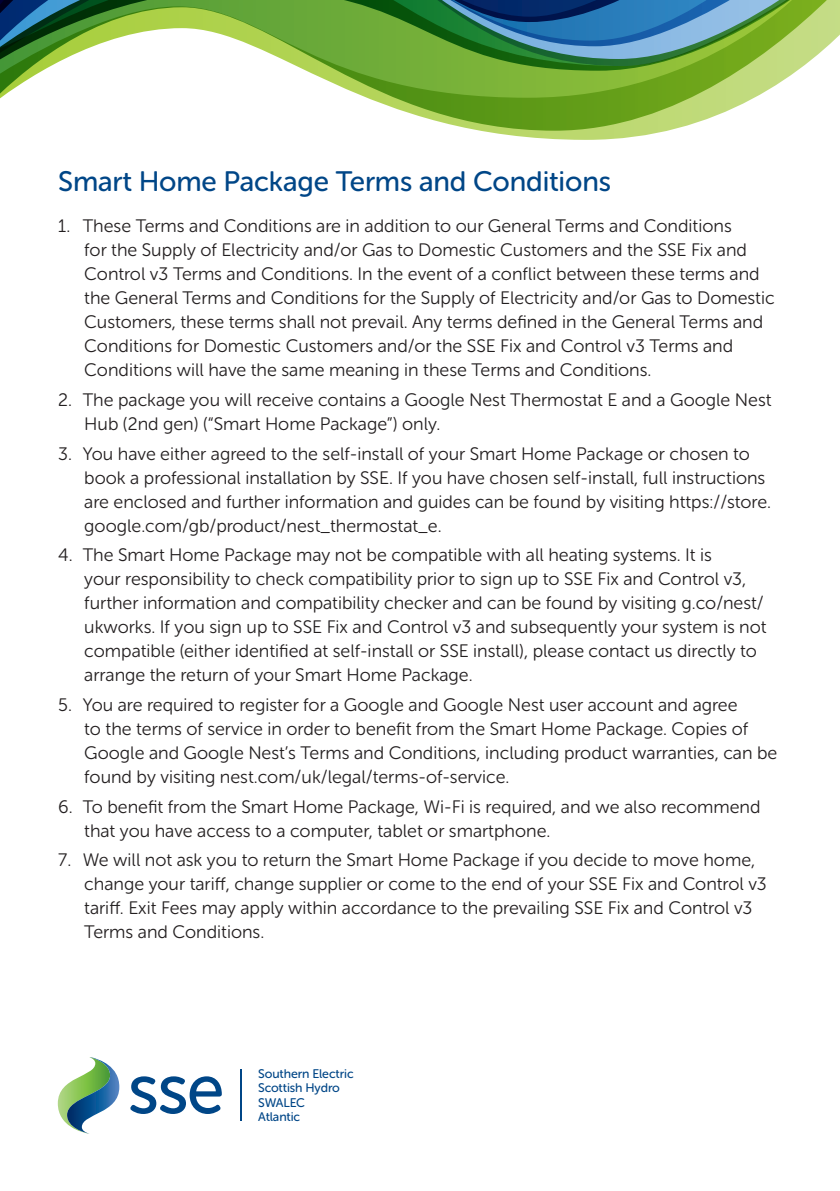
<style>
.page{position:relative;width:840px;height:1191px;background:#fff}
.page>*{position:absolute;margin:0;border:0;box-sizing:border-box;transform-origin:0 0}
.t1{font:28px "Museo Sans Rounded 500";letter-spacing:-.005em;color:#004687}
.t2{font:18px/24px "Museo Sans Rounded 300";color:#231f20}
.t3{font:12.4px/14.4px "Museo Sans Rounded 500";letter-spacing:-.01em;color:#004687}
</style>
<div class="page">
<svg style="left:58px;top:1057px;width:61px;height:76px"></svg>
<svg style="left:130px;top:1076px;width:92px;height:38px"></svg>
<hr style="left:240px;top:1069px;width:1px;height:52px;background:#004687">
<svg style="left:482px;top:131px;width:184px;height:9px"></svg>
<svg style="left:0;top:0;width:839px;height:131px"></svg>
<svg style="left:0;top:0;width:813px;height:71px"></svg>
<svg style="left:414px;top:0;width:399px;height:66px;background:#4e8c74"></svg>
<svg style="left:0;top:0;width:122px;height:64px;background:#54875c"></svg>
<h1 class="t1" style="left:58px;top:166px;width:554px">Smart Home Package Terms and Conditions</h1>
<p class="t2" style="left:84px;top:214px;width:691px;text-indent:-26px">1. These Terms and Conditions are in addition to our General Terms and Conditions<br>for the Supply of Electricity and/or Gas to Domestic Customers and the SSE Fix and Control v3 Terms and Conditions. In the event of a conflict between these terms and the General Terms and Conditions for the Supply of Electricity and/or Gas to Domestic Customers, these terms shall not prevail. Any terms defined in the General Terms and Conditions for Domestic Customers and/or the SSE Fix and Control v3 Terms and Conditions will have the same meaning in these Terms and Conditions.</p>
<p class="t2" style="left:84px;top:388px;width:688px;text-indent:-26px">2. The package you will receive contains a Google Nest Thermostat E and a Google Nest<br>Hub (2nd gen) (“Smart Home Package”) only.</p>
<p class="t2" style="left:84px;top:441px;width:688px;text-indent:-26px">3. You have either agreed to the self-install of your Smart Home Package or chosen to book a professional installation by SSE. If you have chosen self-install, full instructions are enclosed and further information and guides can be found by visiting https://store. google.com/gb/product/nest_thermostat_e.</p>
<p class="t2" style="left:84px;top:543px;width:683px;text-indent:-26px">4. The Smart Home Package may not be compatible with all heating systems. It is<br>your responsibility to check compatibility prior to sign up to SSE Fix and Control v3, further information and compatibility checker and can be found by visiting g.co/nest/ ukworks. If you sign up to SSE Fix and Control v3 and subsequently your system is not compatible (either identified at self-install or SSE install), please contact us directly to arrange the return of your Smart Home Package.</p>
<p class="t2" style="left:84px;top:693px;width:694px;text-indent:-26px">5. You are required to register for a Google and Google Nest user account and agree<br>to the terms of service in order to benefit from the Smart Home Package. Copies of Google and Google Nest’s Terms and Conditions, including product warranties, can be found by visiting nest.com/uk/legal/terms-of-service.</p>
<p class="t2" style="left:84px;top:794px;width:677px;text-indent:-26px">6. To benefit from the Smart Home Package, Wi-Fi is required, and we also recommend that you have access to a computer, tablet or smartphone.</p>
<p class="t2" style="left:84px;top:848px;width:683px;text-indent:-26px">7. We will not ask you to return the Smart Home Package if you decide to move home, change your tariff, change supplier or come to the end of your SSE Fix and Control v3 tariff. Exit Fees may apply within accordance to the prevailing SSE Fix and Control v3<br>Terms and Conditions.</p>
<p class="t3" style="left:258px;top:1066px;width:97px">Southern Electric<br>Scottish Hydro<br>SWALEC<br>Atlantic</p>
</div>
